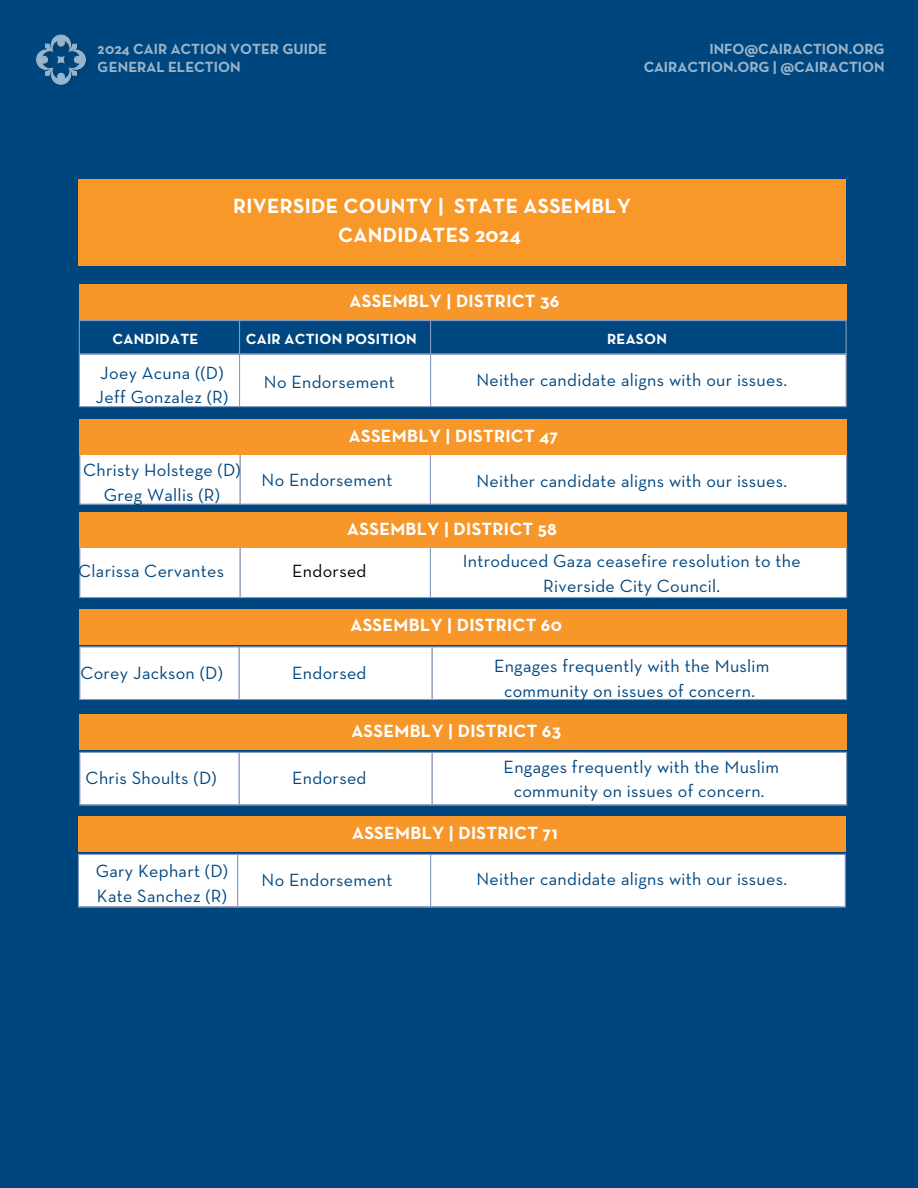
<style>
.page{position:relative;width:918px;height:1188px;background:#00467e}
.page>*{position:absolute;margin:0;border:0;box-sizing:border-box;transform-origin:0 0}
.t1{font:700 21px/29.2px "Neutraface Text";letter-spacing:.015em;color:#fff;text-align:center}
.t2{font:18px/24.8px "Neutraface Text";letter-spacing:.015em;color:#00467e;text-align:center}
.t3{font:18px/24.8px "Neutraface Text";letter-spacing:.015em;color:#00477f}
.t4{font:700 18px "Neutraface Text";letter-spacing:.015em;color:#fff}
.t5{font:18px "Neutraface Text";letter-spacing:.015em;color:#000}
.t6{font:700 15px/18px "Neutraface Text";color:#fff}
</style>
<div class="page">
<div style="left:78px;top:179px;width:768px;height:87px;background:#f89828"></div>
<svg style="left:80px;top:321px;width:766px;height:85px"></svg>
<hr style="left:79px;top:321px;width:1px;height:85px;background:#849bc1">
<hr style="left:239px;top:321px;width:1px;height:85px;background:#849bc1">
<hr style="left:430px;top:321px;width:1px;height:85px;background:#849bc1">
<hr style="left:846px;top:321px;width:1px;height:85px;background:#849bc1">
<hr style="left:79px;top:320px;width:768px;height:1px;background:#849bc1">
<hr style="left:79px;top:354px;width:768px;height:1px;background:#849bc1">
<hr style="left:79px;top:406px;width:768px;height:1px;background:#849bc1">
<div style="left:79px;top:285px;width:768px;height:35px;background:#f7972a"></div>
<div style="left:80px;top:548px;width:766px;height:49px;background:#fff"></div>
<hr style="left:79px;top:546px;width:1px;height:51px;background:#849bc1">
<hr style="left:239px;top:546px;width:2px;height:51px;background:#849bc1">
<hr style="left:430px;top:546px;width:1px;height:51px;background:#849bc1">
<hr style="left:846px;top:546px;width:1px;height:51px;background:#849bc1">
<hr style="left:79px;top:597px;width:768px;height:1px;background:#849bc1">
<div style="left:80px;top:648px;width:766px;height:51px;background:#fff"></div>
<hr style="left:79px;top:648px;width:1px;height:51px;background:#849bc1">
<hr style="left:238px;top:648px;width:2px;height:51px;background:#849bc1">
<hr style="left:431px;top:648px;width:2px;height:51px;background:#849bc1">
<hr style="left:846px;top:648px;width:1px;height:51px;background:#849bc1">
<hr style="left:79px;top:646px;width:768px;height:2px;background:#849bc1">
<hr style="left:79px;top:699px;width:768px;height:1px;background:#849bc1">
<div style="left:79px;top:513px;width:768px;height:35px;background:#f7972a"></div>
<div style="left:79px;top:609px;width:768px;height:35px;background:#f7972a"></div>
<div style="left:80px;top:455px;width:766px;height:49px;background:#fff"></div>
<hr style="left:79px;top:452px;width:1px;height:52px;background:#849bc1">
<hr style="left:239px;top:452px;width:2px;height:52px;background:#849bc1">
<hr style="left:430px;top:452px;width:1px;height:52px;background:#849bc1">
<hr style="left:846px;top:452px;width:1px;height:52px;background:#849bc1">
<hr style="left:79px;top:504px;width:768px;height:1px;background:#849bc1">
<div style="left:79px;top:420px;width:768px;height:35px;background:#f7972a"></div>
<div style="left:80px;top:753px;width:766px;height:51px;background:#fff"></div>
<hr style="left:79px;top:753px;width:1px;height:51px;background:#849bc1">
<hr style="left:238px;top:753px;width:2px;height:51px;background:#849bc1">
<hr style="left:431px;top:753px;width:2px;height:51px;background:#849bc1">
<hr style="left:846px;top:753px;width:1px;height:51px;background:#849bc1">
<hr style="left:79px;top:752px;width:768px;height:1px;background:#849bc1">
<hr style="left:79px;top:804px;width:768px;height:1px;background:#849bc1">
<div style="left:79px;top:715px;width:768px;height:35px;background:#f7972a"></div>
<div style="left:79px;top:855px;width:766px;height:51px;background:#fff"></div>
<hr style="left:78px;top:855px;width:1px;height:51px;background:#849bc1">
<hr style="left:237px;top:855px;width:1px;height:51px;background:#849bc1">
<hr style="left:430px;top:855px;width:1px;height:51px;background:#849bc1">
<hr style="left:845px;top:855px;width:1px;height:51px;background:#849bc1">
<hr style="left:78px;top:854px;width:768px;height:1px;background:#849bc1">
<hr style="left:78px;top:906px;width:768px;height:1px;background:#849bc1">
<div style="left:78px;top:817px;width:768px;height:35px;background:#f7972a"></div>
<img style="left:36px;top:34px;width:52px;height:51px">
<p class="t6" style="left:98px;top:41px;width:231px">2024 CAIR ACTION VOTER GUIDE<br>GENERAL ELECTION</p>
<p class="t6" style="left:643px;top:41px;width:243px;text-align:right">INFO@CAIRACTION.ORG<br>CAIRACTION.ORG | @CAIRACTION</p>
<h4 class="t1" style="left:233px;top:192px;width:399px">RIVERSIDE COUNTY | STATE ASSEMBLY<br>CANDIDATES 2024</h4>
<h4 class="t6" style="left:113px;top:331px;width:87px">CANDIDATE</h4>
<h1 class="t3" style="left:96px;top:361px;width:134px">Joey Acuna ((D)<br>Jeff Gonzalez (R)</h1>
<h3 class="t4" style="left:350px;top:293px;width:211px">ASSEMBLY | DISTRICT 36</h3>
<h2 class="t6" style="left:246px;top:331px;width:172px">CAIR ACTION POSITION</h2>
<h4 class="t3" style="left:264px;top:370px;width:132px">No Endorsement</h4>
<h4 class="t6" style="left:607px;top:331px;width:61px">REASON</h4>
<h4 class="t2" style="left:477px;top:369px;width:312px">Neither candidate aligns with our issues.</h4>
<h2 class="t3" style="left:83px;top:459px;width:159px;text-align:center">Christy Holstege (D)<br>Greg Wallis (R)</h2>
<h3 class="t3" style="left:78px;top:560px;width:147px">Clarissa Cervantes</h3>
<h3 class="t3" style="left:80px;top:661px;width:144px">Corey Jackson (D)</h3>
<h3 class="t4" style="left:349px;top:428px;width:211px">ASSEMBLY | DISTRICT 47</h3>
<h3 class="t2" style="left:262px;top:469px;width:132px">No Endorsement</h3>
<h2 class="t2" style="left:477px;top:469px;width:312px">Neither candidate aligns with our issues.</h2>
<h3 class="t4" style="left:347px;top:521px;width:211px">ASSEMBLY | DISTRICT 58</h3>
<h3 class="t5" style="left:292px;top:563px;width:76px">Endorsed</h3>
<h3 class="t2" style="left:463px;top:550px;width:339px">Introduced Gaza ceasefire resolution to the<br>Riverside City Council.</h3>
<h3 class="t4" style="left:350px;top:617px;width:213px">ASSEMBLY | DISTRICT 60</h3>
<h2 class="t3" style="left:292px;top:662px;width:76px">Endorsed</h2>
<h3 class="t2" style="left:494px;top:654px;width:277px">Engages frequently with the Muslim community on issues of concern.</h3>
<h3 class="t4" style="left:351px;top:723px;width:211px">ASSEMBLY | DISTRICT 63</h3>
<h3 class="t3" style="left:86px;top:767px;width:133px">Chris Shoults (D)</h3>
<h2 class="t3" style="left:292px;top:767px;width:76px">Endorsed</h2>
<h3 class="t2" style="left:504px;top:755px;width:277px">Engages frequently with the Muslim community on issues of concern.</h3>
<h3 class="t4" style="left:352px;top:825px;width:207px">ASSEMBLY | DISTRICT 71</h3>
<h3 class="t3" style="left:262px;top:869px;width:132px">No Endorsement</h3>
<h3 class="t3" style="left:96px;top:860px;width:134px">Gary Kephart (D)<br>Kate Sanchez (R)</h3>
<h2 class="t2" style="left:477px;top:867px;width:312px">Neither candidate aligns with our issues.</h2>
</div>
